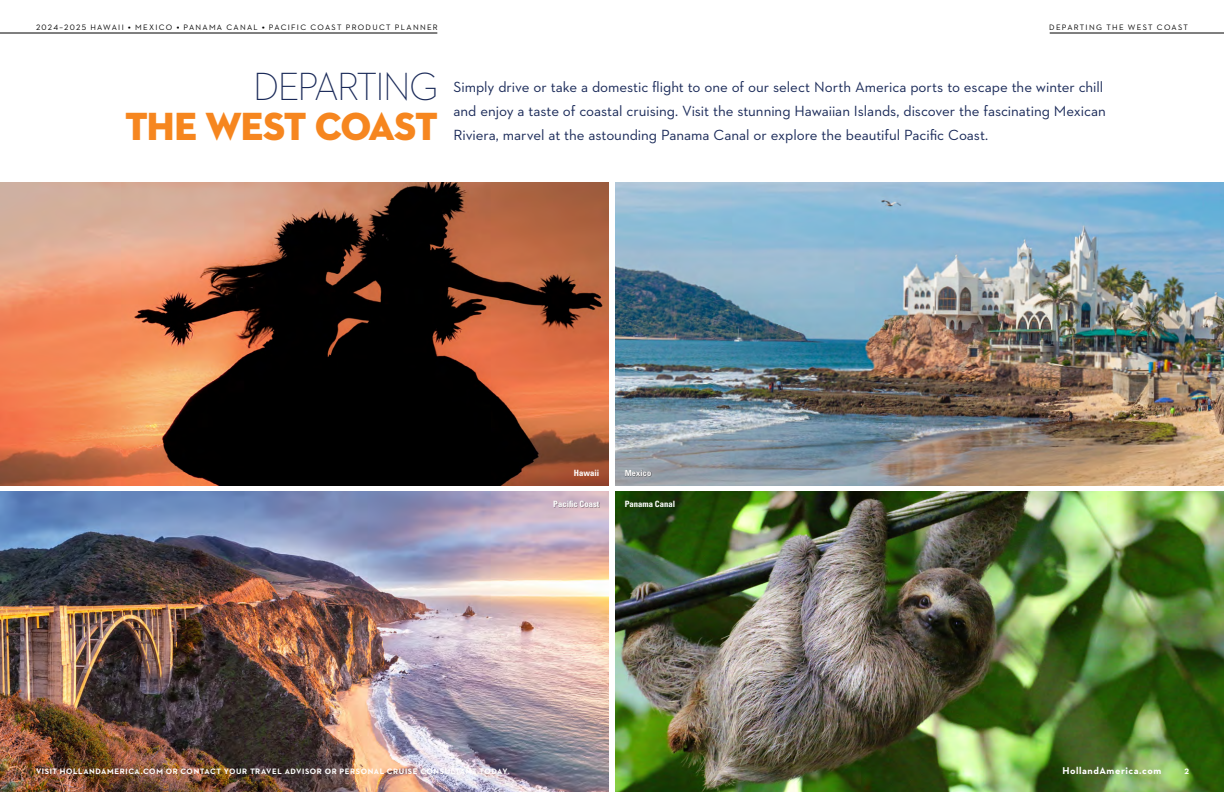
<style>
.page{position:relative;width:1224px;height:792px;background:#fff}
.page>*{position:absolute;margin:0;border:0;box-sizing:border-box;transform-origin:0 0}
.t1{font:40px/40px "Mgkhsf Neutraface 2 Display Titling";letter-spacing:-.03em;color:#f6861f;text-align:right}
.t2{font:15px/24px "Cyksmg Neutraface 2 Text";letter-spacing:-.005em;color:#192958}
.t3{font:700 10px "Qbygvm Neutraface 2 Text";letter-spacing:.055em;color:#fff}
.t4{font:700 condensed 8.6px "Nwykry Univers LT Std";color:#fff}
.t5{font:8px "Cyksmg Neutraface 2 Text";letter-spacing:.16em;color:#000}
.t6{font:700 8px "Qbygvm Neutraface 2 Text";letter-spacing:.07em;color:#fff}
.s1{font-family:"Mgkhsf Neutraface 2 Display Titling"}
.s2{font-family:"Srppjg Neutraface 2 Display";font-weight:300;color:#192958}
</style>
<div class="page">
<img style="left:0;top:183px;width:609px;height:302px">
<img style="left:615px;top:183px;width:609px;height:302px">
<img style="left:0;top:491px;width:609px;height:301px">
<img style="left:615px;top:491px;width:609px;height:301px">
<div style="left:553px;top:500px;width:47px;height:8px;background:#000;opacity:.35"></div>
<div style="left:625px;top:469px;width:27px;height:7px;background:#000;opacity:.65"></div>
<hr style="left:0;top:33px;width:437px;height:1px;background:#000">
<hr style="left:1050px;top:33px;width:174px;height:1px;background:#000">
<p class="t5" style="left:36px;top:22px;width:403px">2024–2025 HAWAII <span class="s1">•</span> MEXICO <span class="s1">•</span> PANAMA CANAL <span class="s1">•</span> PACIFIC COAST PRODUCT PLANNER</p>
<p class="t5" style="left:1049px;top:22px;width:140px">DEPARTING THE WEST COAST</p>
<h2 class="t1" style="left:125px;top:67px;width:314px"><span class="s2">DEPARTING<br></span>THE WEST COAST</h2>
<p class="t2" style="left:453px;top:75px;width:654px">Simply drive or take a domestic flight to one of our select North America ports to escape the winter chill and enjoy a taste of coastal cruising. Visit the stunning Hawaiian Islands, discover the fascinating Mexican<br>Riviera, marvel at the astounding Panama Canal or explore the beautiful Pacific Coast.</p>
<p class="t4" style="left:574px;top:467px;width:27px">Hawaii</p>
<p class="t4" style="left:625px;top:467px;width:28px">Mexico</p>
<p class="t4" style="left:625px;top:499px;width:52px">Panama Canal</p>
<p class="t4" style="left:553px;top:499px;width:48px">Pacific Coast</p>
<p class="t6" style="left:36px;top:767px;width:475px">VISIT HOLLANDAMERICA.COM OR CONTACT YOUR TRAVEL ADVISOR OR PERSONAL CRUISE CONSULTANT TODAY.</p>
<p class="t3" style="left:1062px;top:765px;width:100px">HollandAmerica.com</p>
<p class="t6" style="left:1184px;top:767px;width:6px">2</p>
</div>
